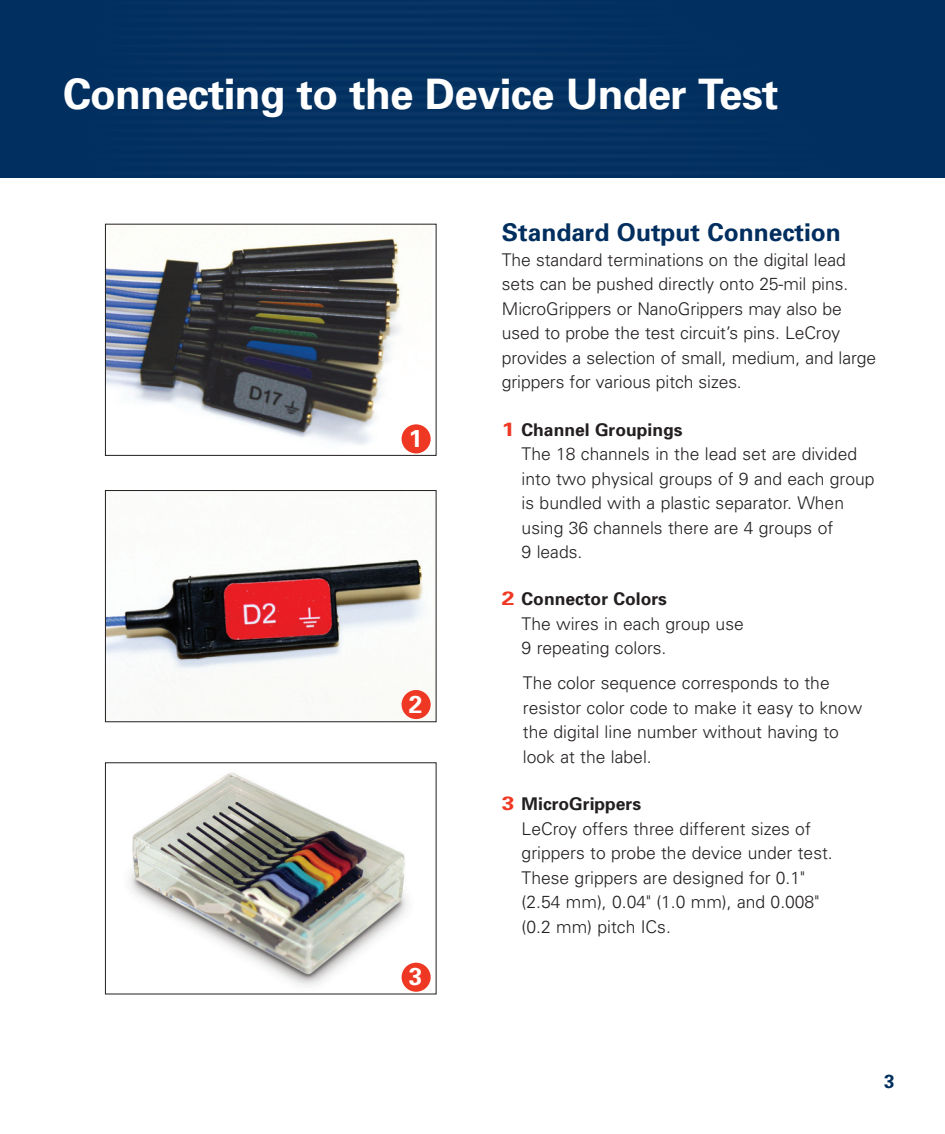
<style>
.page{position:relative;width:945px;height:1134px;background:#fff}
.page>*{position:absolute;margin:0;border:0;box-sizing:border-box;transform-origin:0 0}
.t1{font:700 42px "Univers";letter-spacing:-.015em;color:#fff}
.t2{font:700 24.5px "Univers";color:#002e5e}
.t3{font:700 24.5px "Univers";color:#fff}
.t4{font:700 18.9px "Univers";color:#002e5e}
.t5{font:300 17.5px/24.5px "Univers";color:#231f20}
.s1{font-weight:700;font-size:19.25px;color:#ef3823}
.s2{font-weight:700}
</style>
<div class="page">
<div style="left:0;top:0;width:945px;height:177px;background:#012f5f"></div>
<img style="left:107px;top:226px;width:325px;height:228px">
<div style="left:105px;top:224px;width:332px;height:232px;border:1px solid #231f20"></div>
<img style="left:107px;top:559px;width:324px;height:161px">
<div style="left:105px;top:490px;width:332px;height:232px;border:1px solid #231f20"></div>
<img style="left:129px;top:772px;width:290px;height:220px">
<div style="left:402px;top:424px;width:29px;height:29px;background:#ef3823;border-radius:50%"></div>
<div style="left:402px;top:690px;width:29px;height:29px;background:#ef3823;border-radius:50%"></div>
<div style="left:402px;top:963px;width:29px;height:29px;background:#ef3823;border-radius:50%"></div>
<h1 class="t1" style="left:63px;top:79px;width:717px">Connecting to the Device Under Test</h1>
<h2 class="t3" style="left:409px;top:429px;width:15px">1</h2>
<h2 class="t3" style="left:409px;top:695px;width:15px">2</h2>
<h2 class="t3" style="left:409px;top:968px;width:15px">3</h2>
<h2 class="t2" style="left:502px;top:224px;width:340px">Standard Output Connection</h2>
<p class="t5" style="left:502px;top:249px;width:376px">The standard terminations on the digital lead sets can be pushed directly onto 25-mil pins.<br>MicroGrippers or NanoGrippers may also be used to probe the test circuit’s pins. LeCroy provides a selection of small, medium, and large grippers for various pitch sizes.</p>
<p class="t5" style="left:522px;top:419px;width:354px;text-indent:-20px"><span class="s1">1</span> <span class="s2">Channel Groupings<br></span>The 18 channels in the lead set are divided into two physical groups of 9 and each group is bundled with a plastic separator. When using 36 channels there are 4 groups of<br>9 leads.</p>
<p class="t5" style="left:522px;top:589px;width:224px;text-indent:-20px"><span class="s1">2</span> <span class="s2">Connector Colors<br></span>The wires in each group use<br>9 repeating colors.</p>
<p class="t5" style="left:523px;top:673px;width:341px">The color sequence corresponds to the resistor color code to make it easy to know the digital line number without having to look at the label.</p>
<p class="t5" style="left:522px;top:793px;width:313px;text-indent:-20px"><span class="s1">3</span> <span class="s2">MicroGrippers<br></span>LeCroy offers three different sizes of grippers to probe the device under test.<br>These grippers are designed for 0.1" (2.54 mm), 0.04" (1.0 mm), and 0.008" (0.2 mm) pitch ICs.</p>
<p class="t4" style="left:884px;top:1075px;width:12px">3</p>
</div>
